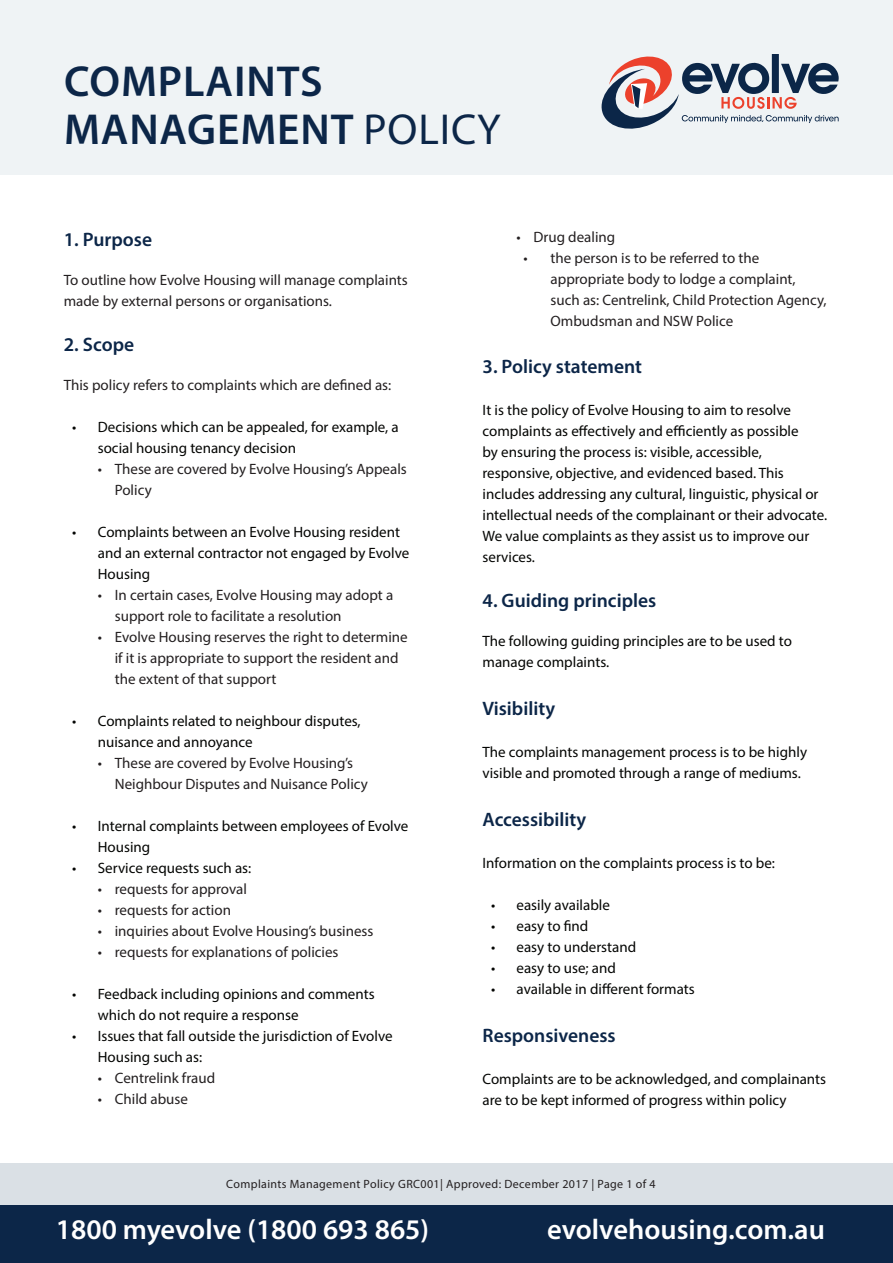
<style>
.page{position:relative;width:893px;height:1263px;background:#fff}
.page>*{position:absolute;margin:0;border:0;box-sizing:border-box;transform-origin:0 0}
.t1{font:600 43.5px/48px "Myriad Pro";letter-spacing:.02em;color:#0c2648}
.t2{font:600 28.5px "Myriad Pro";color:#fff}
.t3{font:600 19.5px "Myriad Pro";color:#0c2648}
.t4{font:15px/21px "Myriad Pro";color:#040503}
.t5{font:15px/21px "Myriad Pro";color:#231f20}
.t6{font:12px "Myriad Pro";letter-spacing:.03em;color:#231f20}
.s1{font-weight:400}
</style>
<div class="page">
<div style="left:0;top:1197px;width:893px;height:66px;background:#0c2648"></div>
<div style="left:0;top:1163px;width:893px;height:42px;background:#dae0e5"></div>
<div style="left:0;top:0;width:893px;height:175px;background:#eff3f5"></div>
<svg style="left:602px;top:54px;width:237px;height:75px"></svg>
<h1 class="t1" style="left:64px;top:57px;width:438px">COMPLAINTS<br>MANAGEMENT <span class="s1">POLICY</span></h1>
<h3 class="t3" style="left:64px;top:227px;width:90px">1. Purpose</h3>
<p class="t5" style="left:64px;top:269px;width:346px">To outline how Evolve Housing will manage complaints made by external persons or organisations.</p>
<h3 class="t3" style="left:64px;top:332px;width:72px">2. Scope</h3>
<p class="t5" style="left:64px;top:374px;width:329px">This policy refers to complaints which are defined as:</p>
<p class="t4" style="left:98px;top:416px;width:302px;text-indent:-26px">• Decisions which can be appealed, for example, a social housing tenancy decision</p>
<p class="t5" style="left:115px;top:458px;width:293px;text-indent:-17px">• These are covered by Evolve Housing’s Appeals<br>Policy</p>
<p class="t4" style="left:98px;top:521px;width:313px;text-indent:-26px">• Complaints between an Evolve Housing resident and an external contractor not engaged by Evolve<br>Housing</p>
<p class="t5" style="left:115px;top:584px;width:280px;text-indent:-17px">• In certain cases, Evolve Housing may adopt a support role to facilitate a resolution</p>
<p class="t5" style="left:115px;top:626px;width:294px;text-indent:-17px">• Evolve Housing reserves the right to determine if it is appropriate to support the resident and the extent of that support</p>
<p class="t4" style="left:98px;top:710px;width:264px;text-indent:-26px">• Complaints related to neighbour disputes, nuisance and annoyance</p>
<p class="t5" style="left:115px;top:752px;width:255px;text-indent:-17px">• These are covered by Evolve Housing’s<br>Neighbour Disputes and Nuisance Policy</p>
<p class="t4" style="left:98px;top:815px;width:312px;text-indent:-26px">• Internal complaints between employees of Evolve<br>Housing</p>
<p class="t4" style="left:72px;top:857px;width:181px">• Service requests such as:</p>
<p class="t5" style="left:98px;top:878px;width:151px">• requests for approval</p>
<p class="t5" style="left:98px;top:899px;width:135px">• requests for action</p>
<p class="t5" style="left:98px;top:920px;width:277px">• inquiries about Evolve Housing’s business</p>
<p class="t5" style="left:98px;top:941px;width:242px">• requests for explanations of policies</p>
<p class="t4" style="left:98px;top:983px;width:278px;text-indent:-26px">• Feedback including opinions and comments which do not require a response</p>
<p class="t4" style="left:98px;top:1025px;width:296px;text-indent:-26px">• Issues that fall outside the jurisdiction of Evolve<br>Housing such as:</p>
<p class="t5" style="left:98px;top:1067px;width:119px">• Centrelink fraud</p>
<p class="t5" style="left:98px;top:1088px;width:92px">• Child abuse</p>
<p class="t5" style="left:517px;top:226px;width:100px">• Drug dealing</p>
<p class="t5" style="left:551px;top:247px;width:278px;text-indent:-27px">• the person is to be referred to the appropriate body to lodge a complaint, such as: Centrelink, Child Protection Agency, Ombudsman and NSW Police</p>
<h3 class="t3" style="left:483px;top:354px;width:161px">3. Policy statement</h3>
<p class="t4" style="left:483px;top:399px;width:346px">It is the policy of Evolve Housing to aim to resolve complaints as effectively and efficiently as possible<br>by ensuring the process is: visible, accessible, responsive, objective, and evidenced based. This includes addressing any cultural, linguistic, physical or intellectual needs of the complainant or their advocate.<br>We value complaints as they assist us to improve our services.</p>
<h3 class="t3" style="left:483px;top:588px;width:175px">4. Guiding principles</h3>
<p class="t4" style="left:483px;top:630px;width:311px">The following guiding principles are to be used to manage complaints.</p>
<h3 class="t3" style="left:483px;top:696px;width:74px">Visibility</h3>
<p class="t4" style="left:483px;top:741px;width:326px">The complaints management process is to be highly visible and promoted through a range of mediums.</p>
<h3 class="t3" style="left:483px;top:807px;width:105px">Accessibility</h3>
<p class="t4" style="left:483px;top:852px;width:294px">Information on the complaints process is to be:</p>
<p class="t4" style="left:491px;top:894px;width:120px">• easily available</p>
<p class="t4" style="left:491px;top:915px;width:99px">• easy to find</p>
<p class="t4" style="left:491px;top:936px;width:147px">• easy to understand</p>
<p class="t4" style="left:491px;top:957px;width:126px">• easy to use; and</p>
<p class="t4" style="left:491px;top:978px;width:205px">• available in different formats</p>
<h3 class="t3" style="left:483px;top:1023px;width:135px">Responsiveness</h3>
<p class="t4" style="left:483px;top:1068px;width:345px">Complaints are to be acknowledged, and complainants are to be kept informed of progress within policy</p>
<p class="t6" style="left:226px;top:1176px;width:431px">Complaints Management Policy GRC001| Approved: December 2017 | Page 1 of 4</p>
<h2 class="t2" style="left:56px;top:1211px;width:375px">1800 myevolve (1800 693 865)</h2>
<h2 class="t2" style="left:547px;top:1211px;width:279px">evolvehousing.com.au</h2>
</div>
